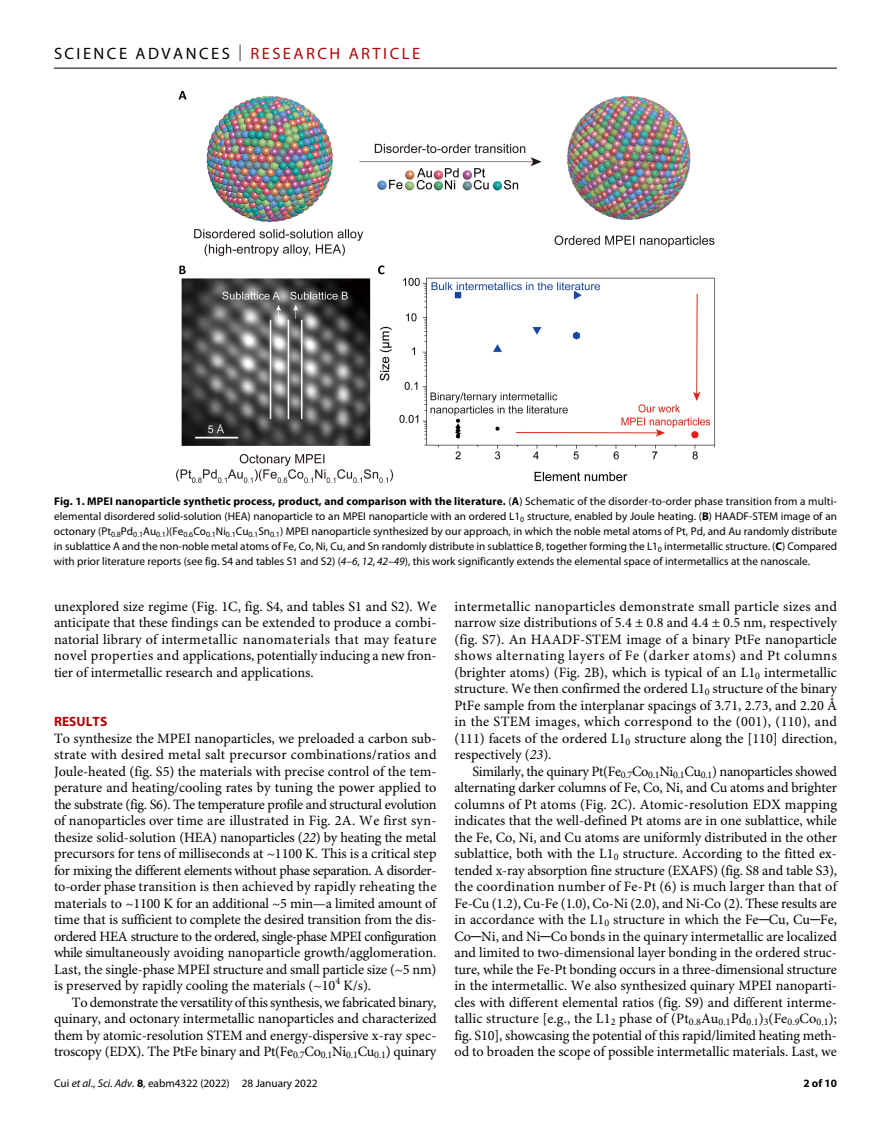
<style>
.page{position:relative;width:891px;height:1134px;background:#fff}
.page>*{position:absolute;margin:0;border:0;box-sizing:border-box;transform-origin:0 0}
.t1{font:16.5px "Myriad Pro";letter-spacing:.15em;color:#000}
.t2{font:14.25px/16.5px "Minion Pro";color:#000;text-align:justify}
.t3{font:700 13.5px "Myriad Pro";color:#b10508}
.t4{font:11.25px/15px "Myriad Pro";color:#000;text-align:justify}
.t5{font:700 11.25px "Myriad Pro";color:#000}
.s1{font-weight:300}
.s2{color:#b10508}
.s3{font-weight:700}
.s4{font-style:italic}
.s5{font-family:"STIX General"}
</style>
<div class="page">
<hr style="left:54px;top:68px;width:783px;height:1px;background:#000">
<img style="left:176px;top:90px;width:540px;height:393px">
<p class="t1" style="left:54px;top:40px;width:368px">SCIENCE ADVANCES <span class="s1">|</span> <span class="s2">RESEARCH ARTICLE</span></p>
<p class="t4" style="left:54px;top:494px;width:785px"><span class="s3">Fig. 1. MPEI nanoparticle synthetic process, product, and comparison with the literature.</span> (<span class="s3">A</span>) Schematic of the disorder-to-order phase transition from a multi&shy;elemental disordered solid-solution (HEA) nanoparticle to an MPEI nanoparticle with an ordered L1<sub>0</sub> structure, enabled by Joule heating. (<span class="s3">B</span>) HAADF-STEM image of an octonary (Pt<sub>0.8</sub>Pd<sub>0.1</sub>Au<sub>0.1</sub>)(Fe<sub>0.6</sub>Co<sub>0.1</sub>Ni<sub>0.1</sub>Cu<sub>0.1</sub>Sn<sub>0.1</sub>) MPEI nanoparticle synthesized by our approach, in which the noble metal atoms of Pt, Pd, and Au randomly distribute in sublattice A and the non-noble metal atoms of Fe, Co, Ni, Cu, and Sn randomly distribute in sublattice B, together forming the L1<sub>0</sub> intermetallic structure. (<span class="s3">C</span>) Compared with prior literature reports (see fig. S4 and tables S1 and S2) (<span class="s4">4</span>–<span class="s4">6</span>, <span class="s4">12</span>, <span class="s4">42</span>–<span class="s4">49</span>), this work significantly extends the elemental space of intermetallics at the nanoscale.</p>
<p class="t2" style="left:54px;top:599px;width:384px">unexplored size regime (Fig. 1C, fig. S4, and tables S1 and S2). We anticipate that these findings can be extended to produce a combi&shy;natorial library of intermetallic nanomaterials that may feature novel properties and applications, potentially inducing a new fron&shy;tier of intermetallic research and applications.</p>
<p class="t3" style="left:54px;top:711px;width:55px">RESULTS</p>
<p class="t2" style="left:54px;top:731px;width:384px">To synthesize the MPEI nanoparticles, we preloaded a carbon sub&shy;strate with desired metal salt precursor combinations/ratios and Joule-heated (fig. S5) the materials with precise control of the tem&shy;perature and heating/cooling rates by tuning the power applied to the substrate (fig. S6). The temperature profile and structural evolution of nanoparticles over time are illustrated in Fig. 2A. We first syn&shy;thesize solid-solution (HEA) nanoparticles (<span class="s4">22</span>) by heating the metal precursors for tens of milliseconds at ~1100 K. This is a critical step for mixing the different elements without phase separation. A disorder&shy;to-order phase transition is then achieved by rapidly reheating the materials to ~1100 K for an additional ~5 min—a limited amount of time that is sufficient to complete the desired transition from the dis&shy;ordered HEA structure to the ordered, single-phase MPEI configuration while simultaneously avoiding nanoparticle growth/agglomeration.<br>Last, the single-phase MPEI structure and small particle size (~5 nm) is preserved by rapidly cooling the materials (~10<sup>4</sup> K/s).</p>
<p class="t2" style="left:54px;top:995px;width:384px;text-indent:18px">To demonstrate the versatility of this synthesis, we fabricated binary, quinary, and octonary intermetallic nanoparticles and characterized them by atomic-resolution STEM and energy-dispersive x-ray spec&shy;troscopy (EDX). The PtFe binary and Pt(Fe<sub>0.7</sub>Co<sub>0.1</sub>Ni<sub>0.1</sub>Cu<sub>0.1</sub>) quinary</p>
<p class="t4" style="left:54px;top:1076px;width:265px">Cui <span class="s4">et al</span>., <span class="s4">Sci. Adv.</span> <span class="s3">8</span>, eabm4322 (2022) 28 January 2022</p>
<p class="t2" style="left:454px;top:599px;width:384px">intermetallic nanoparticles demonstrate small particle sizes and narrow size distributions of 5.4 ± 0.8 and 4.4 ± 0.5 nm, respectively (fig. S7). An HAADF-STEM image of a binary PtFe nanoparticle shows alternating layers of Fe (darker atoms) and Pt columns (brighter atoms) (Fig. 2B), which is typical of an L1<sub>0</sub> intermetallic structure. We then confirmed the ordered L1<sub>0</sub> structure of the binary PtFe sample from the interplanar spacings of 3.71, 2.73, and 2.20 Å in the STEM images, which correspond to the (001), (110), and (111) facets of the ordered L1<sub>0</sub> structure along the [110] direction, respectively (<span class="s4">23</span>).</p>
<p class="t2" style="left:454px;top:764px;width:384px;text-indent:18px">Similarly, the quinary Pt(Fe<sub>0.7</sub>Co<sub>0.1</sub>Ni<sub>0.1</sub>Cu<sub>0.1</sub>) nanoparticles showed alternating darker columns of Fe, Co, Ni, and Cu atoms and brighter columns of Pt atoms (Fig. 2C). Atomic-resolution EDX mapping indicates that the well-defined Pt atoms are in one sublattice, while the Fe, Co, Ni, and Cu atoms are uniformly distributed in the other sublattice, both with the L1<sub>0</sub> structure. According to the fitted ex&shy;tended x-ray absorption fine structure (EXAFS) (fig. S8 and table S3), the coordination number of Fe-Pt (6) is much larger than that of Fe-Cu (1.2), Cu-Fe (1.0), Co-Ni (2.0), and Ni-Co (2). These results are in accordance with the L1<sub>0</sub> structure in which the Fe<span class="s5">─</span>Cu, Cu<span class="s5">─</span>Fe, Co<span class="s5">─</span>Ni, and Ni<span class="s5">─</span>Co bonds in the quinary intermetallic are localized and limited to two-dimensional layer bonding in the ordered struc&shy;ture, while the Fe-Pt bonding occurs in a three-dimensional structure in the intermetallic. We also synthesized quinary MPEI nanoparti&shy;cles with different elemental ratios (fig. S9) and different interme&shy;tallic structure [e.g., the L1<sub>2</sub> phase of (Pt<sub>0.8</sub>Au<sub>0.1</sub>Pd<sub>0.1</sub>)<sub>3</sub>(Fe<sub>0.9</sub>Co<sub>0.1</sub>); fig. S10], showcasing the potential of this rapid/limited heating meth&shy;od to broaden the scope of possible intermetallic materials. Last, we</p>
<p class="t5" style="left:803px;top:1074px;width:35px">2 of 10</p>
</div>
